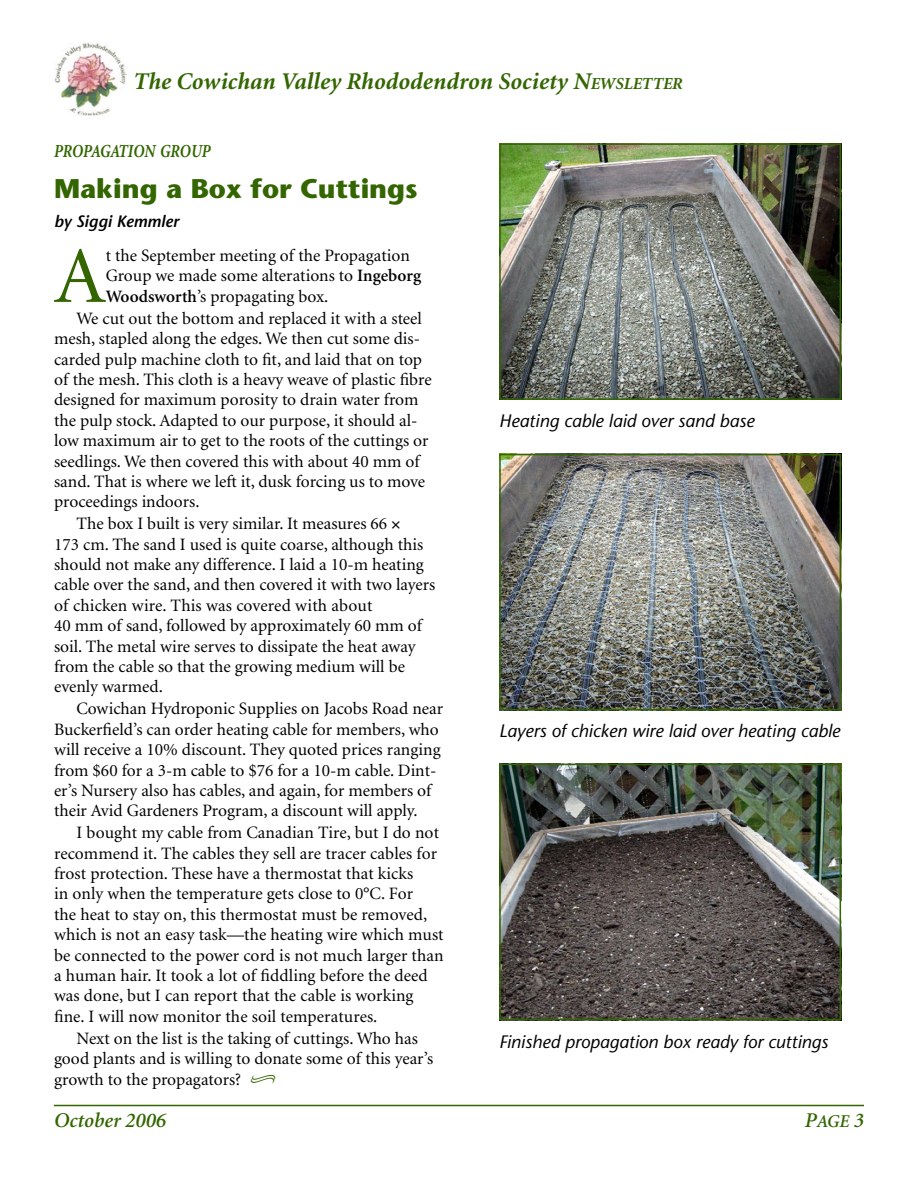
<style>
.page{position:relative;width:918px;height:1188px;background:#fff}
.page>*{position:absolute;margin:0;border:0;box-sizing:border-box;transform-origin:0 0}
.t1{font:80.1px "Minion";color:#360}
.t2{font:700 27px "Stone Sans";color:#360}
.t3{font:italic 700 24px "Minion";color:#360}
.t4{font:italic 600 21px "Minion";color:#360}
.t5{font:italic 700 18.3px "Minion";color:#360;scale:.82 1}
.t6{font:italic 18px "Stone Sans";color:#000}
.t7{font:italic 600 18px "Minion";color:#360}
.t8{font:17.4px "Minion";color:#000}
.t9{font:italic 600 16.5px "Stone Sans";color:#000}
.s1{font-size:16.8px}
.s2{font-weight:600}
.s3{font-size:21px}
</style>
<div class="page">
<hr style="left:54px;top:1105px;width:810px;height:1px;background:#360">
<img style="left:54px;top:42px;width:72px;height:74px">
<img style="left:502px;top:146px;width:336px;height:251px">
<div style="left:499px;top:143px;width:342px;height:257px;border:2px solid #360"></div>
<img style="left:502px;top:457px;width:336px;height:250px">
<div style="left:499px;top:454px;width:342px;height:256px;border:2px solid #360"></div>
<img style="left:502px;top:767px;width:336px;height:250px">
<div style="left:499px;top:764px;width:342px;height:256px;border:2px solid #360"></div>
<h3 class="t3" style="left:134px;top:69px;width:551px">The Cowichan Valley Rhododendron Society N<span class="s1">EWSLETTER</span></h3>
<p class="t5" style="left:54px;top:142px;width:192px">PROPAGATION GROUP</p>
<h2 class="t2" style="left:54px;top:173px;width:365px">Making a Box for Cuttings</h2>
<p class="t9" style="left:54px;top:212px;width:126px">by Siggi Kemmler</p>
<h1 class="t1" style="left:54px;top:237px;width:53px">A</h1>
<p class="t8" style="left:106px;top:247px;width:306px">t the September meeting of the Propagation</p>
<p class="t8" style="left:106px;top:267px;width:317px">Group we made some alterations to <span class="s2">Ingeborg</span></p>
<p class="t8" style="left:106px;top:288px;width:224px"><span class="s2">Woodsworth</span>’s propagating box.</p>
<p class="t8" style="left:77px;top:310px;width:347px">We cut out the bottom and replaced it with a steel</p>
<p class="t8" style="left:54px;top:330px;width:368px">mesh, stapled along the edges. We then cut some dis-</p>
<p class="t8" style="left:54px;top:350px;width:370px">carded pulp machine cloth to fit, and laid that on top</p>
<p class="t8" style="left:54px;top:371px;width:379px">of the mesh. This cloth is a heavy weave of plastic fibre</p>
<p class="t8" style="left:54px;top:391px;width:366px">designed for maximum porosity to drain water from</p>
<p class="t8" style="left:54px;top:412px;width:365px">the pulp stock. Adapted to our purpose, it should al-</p>
<p class="t8" style="left:54px;top:432px;width:376px">low maximum air to get to the roots of the cuttings or</p>
<p class="t8" style="left:54px;top:452px;width:367px">seedlings. We then covered this with about 40 mm of</p>
<p class="t8" style="left:54px;top:473px;width:373px">sand. That is where we left it, dusk forcing us to move</p>
<p class="t8" style="left:54px;top:493px;width:147px">proceedings indoors.</p>
<p class="t8" style="left:77px;top:515px;width:312px">The box I built is very similar. It measures 66</p>
<p class="t8" style="left:54px;top:536px;width:371px">173 cm. The sand I used is quite coarse, although this</p>
<p class="t8" style="left:54px;top:556px;width:371px">should not make any difference. I laid a 10-m heating</p>
<p class="t8" style="left:54px;top:576px;width:383px">cable over the sand, and then covered it with two layers</p>
<p class="t8" style="left:54px;top:597px;width:320px">of chicken wire. This was covered with about</p>
<p class="t8" style="left:54px;top:617px;width:369px">40 mm of sand, followed by approximately 60 mm of</p>
<p class="t8" style="left:54px;top:638px;width:363px">soil. The metal wire serves to dissipate the heat away</p>
<p class="t8" style="left:54px;top:658px;width:352px">from the cable so that the growing medium will be</p>
<p class="t8" style="left:54px;top:678px;width:110px">evenly warmed.</p>
<p class="t8" style="left:77px;top:700px;width:368px">Cowichan Hydroponic Supplies on Jacobs Road near</p>
<p class="t8" style="left:54px;top:721px;width:386px">Buckerfield’s can order heating cable for members, who</p>
<p class="t8" style="left:54px;top:741px;width:388px">will receive a 10% discount. They quoted prices ranging</p>
<p class="t8" style="left:54px;top:761px;width:384px">from $60 for a 3-m cable to $76 for a 10-m cable. Dint-</p>
<p class="t8" style="left:54px;top:782px;width:379px">er’s Nursery also has cables, and again, for members of</p>
<p class="t8" style="left:54px;top:802px;width:365px">their Avid Gardeners Program, a discount will apply.</p>
<p class="t8" style="left:77px;top:824px;width:364px">I bought my cable from Canadian Tire, but I do not</p>
<p class="t8" style="left:54px;top:845px;width:385px">recommend it. The cables they sell are tracer cables for</p>
<p class="t8" style="left:54px;top:865px;width:361px">frost protection. These have a thermostat that kicks</p>
<p class="t8" style="left:54px;top:885px;width:361px">in only when the temperature gets close to 0°C. For</p>
<p class="t8" style="left:54px;top:906px;width:375px">the heat to stay on, this thermostat must be removed,</p>
<p class="t8" style="left:54px;top:926px;width:391px">which is not an easy task—the heating wire which must</p>
<p class="t8" style="left:54px;top:947px;width:391px">be connected to the power cord is not much larger than</p>
<p class="t8" style="left:54px;top:967px;width:375px">a human hair. It took a lot of fiddling before the deed</p>
<p class="t8" style="left:54px;top:987px;width:361px">was done, but I can report that the cable is working</p>
<p class="t8" style="left:54px;top:1008px;width:325px">fine. I will now monitor the soil temperatures.</p>
<p class="t8" style="left:77px;top:1030px;width:343px">Next on the list is the taking of cuttings. Who has</p>
<p class="t8" style="left:54px;top:1050px;width:381px">good plants and is willing to donate some of this year’s</p>
<p class="t8" style="left:54px;top:1070px;width:189px">growth to the propagators?</p>
<p class="t6" style="left:499px;top:410px;width:257px">Heating cable laid over sand base</p>
<p class="t6" style="left:499px;top:720px;width:343px">Layers of chicken wire laid over heating cable</p>
<p class="t6" style="left:499px;top:1031px;width:330px">Finished propagation box ready for cuttings</p>
<p class="t4" style="left:54px;top:1110px;width:114px">October 2006</p>
<p class="t7" style="left:805px;top:1112px;width:61px"><span class="s3">P</span>AGE <span class="s3">3</span></p>
</div>
